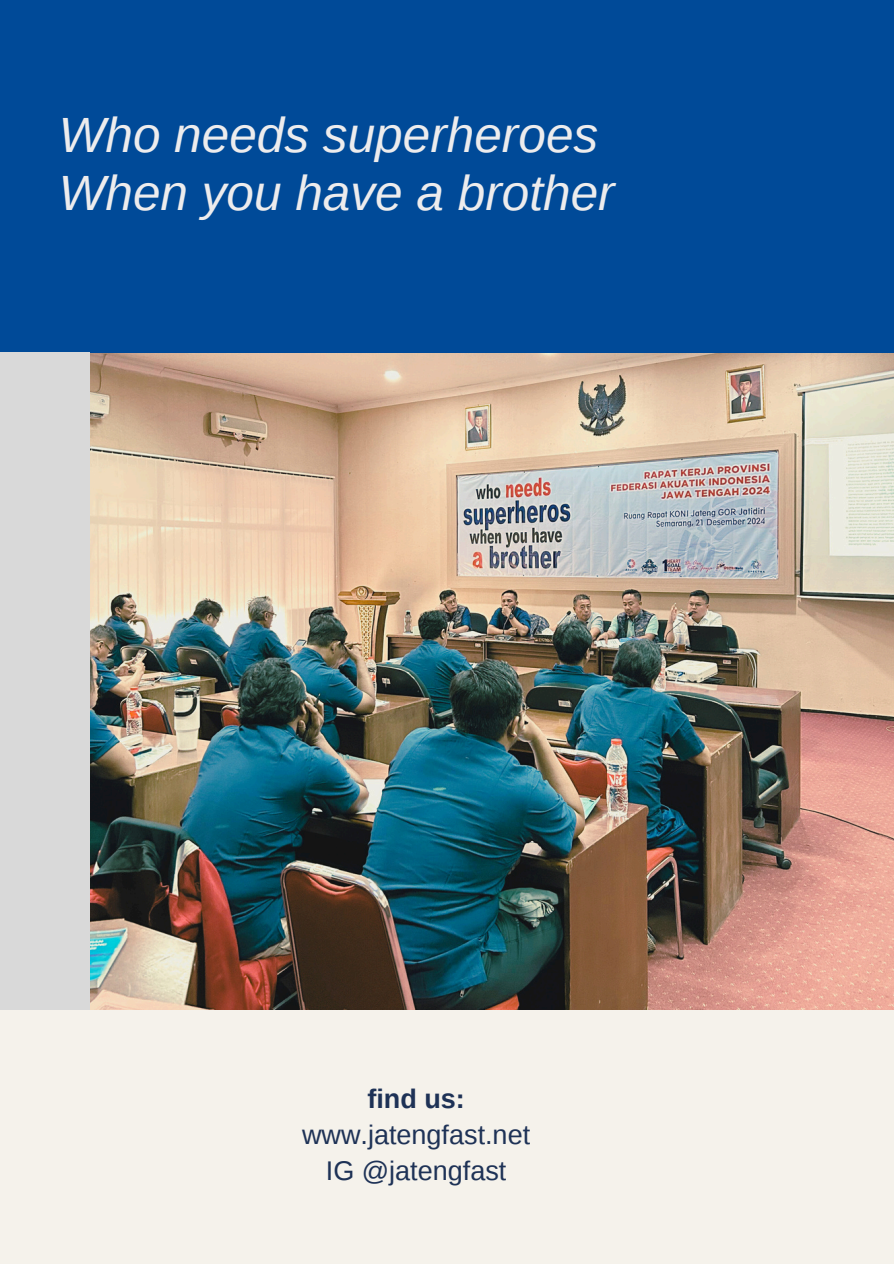
<style>
.page{position:relative;width:894px;height:1264px;background:#fff}
.page>*{position:absolute;margin:0;border:0;box-sizing:border-box;transform-origin:0 0}
.t1{font:italic 49.5px/58.5px "Liberation Sans";color:#edeced}
.t2{font:27px "Liberation Sans";color:#1e3256}
.t3{font:700 27px "Liberation Sans";color:#1e3256}
</style>
<div class="page">
<div style="left:0;top:0;width:893px;height:1263px;background:#f5f2eb"></div>
<img style="left:89px;top:352px;width:804px;height:657px">
<div style="left:0;top:0;width:893px;height:352px;background:#004a98"></div>
<div style="left:0;top:352px;width:89px;height:657px;background:#d9d9d9"></div>
<h1 class="t1" style="left:59px;top:105px;width:557px">Who needs superheroes<br>When you have a brother</h1>
<p class="t3" style="left:367px;top:1083px;width:99px">find us:</p>
<p class="t2" style="left:302px;top:1119px;width:229px">www.jatengfast.net</p>
<p class="t2" style="left:326px;top:1155px;width:182px">IG @jatengfast</p>
</div>
